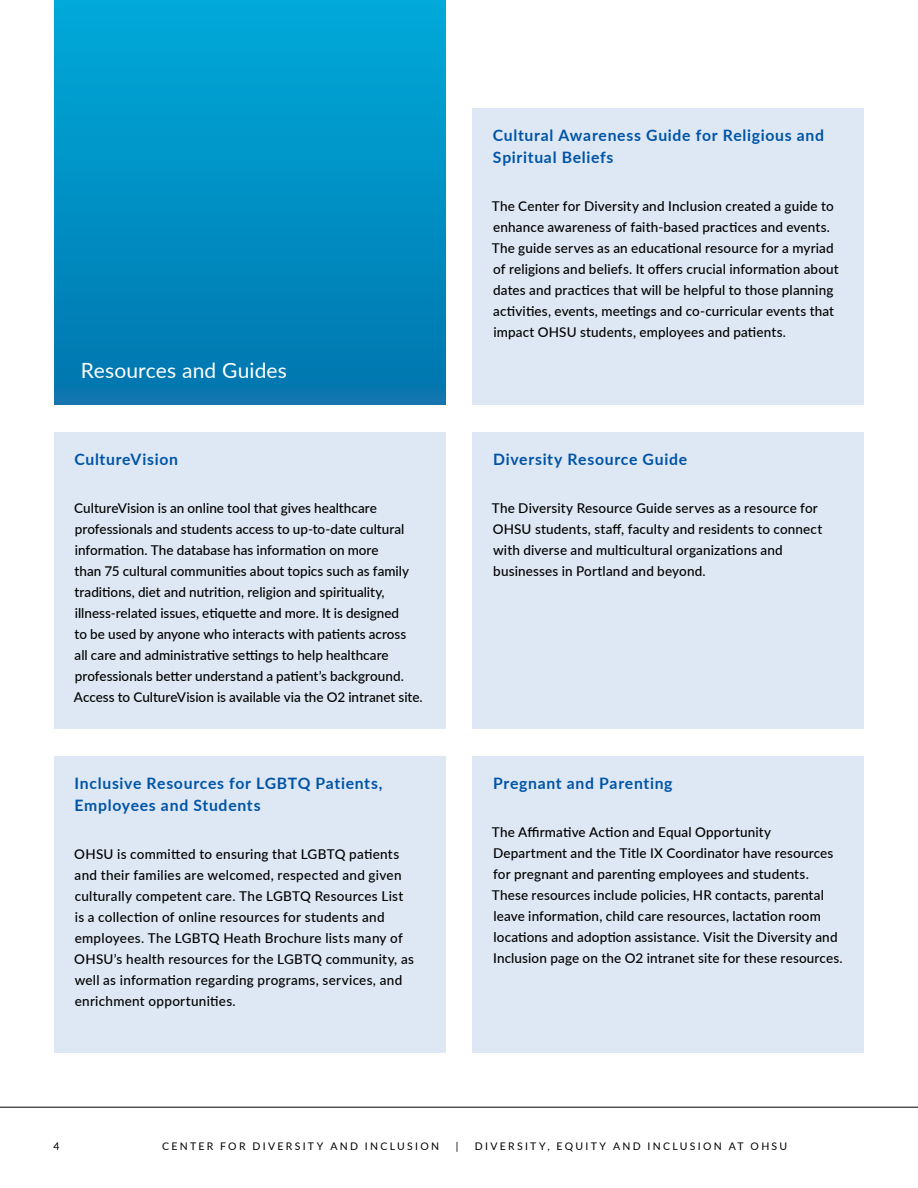
<style>
.page{position:relative;width:918px;height:1188px;background:#fff}
.page>*{position:absolute;margin:0;border:0;box-sizing:border-box;transform-origin:0 0}
.t1{font:21px "Lato";letter-spacing:.01em;color:#fff}
.Sub-head_1{font:700 15.75px/22.5px "Lato";letter-spacing:.045em;color:#0054a6}
.Sub-head_2{font:500 13.5px/21px "Lato";letter-spacing:.01em;color:#000}
.t2{font:10.5px "Lato";letter-spacing:.22em;color:#000}
</style>
<div class="page">
<hr style="left:0;top:1107px;width:918px;height:1px;background:#000">
<div style="left:54px;top:0;width:392px;height:405px;background:linear-gradient(to bottom,#00aada,#0375ae)"></div>
<div style="left:54px;top:432px;width:392px;height:297px;background:#dee8f4"></div>
<div style="left:54px;top:756px;width:392px;height:297px;background:#dee8f4"></div>
<div style="left:472px;top:108px;width:392px;height:297px;background:#dee8f4"></div>
<div style="left:472px;top:432px;width:392px;height:297px;background:#dee8f4"></div>
<div style="left:472px;top:756px;width:392px;height:297px;background:#dee8f4"></div>
<p class="t1" style="left:81px;top:355px;width:208px">Resources and Guides</p>
<p class="Sub-head_1" style="left:74px;top:447px;width:105px">CultureVision</p>
<p class="Sub-head_2" style="left:74px;top:497px;width:350px">CultureVision is an online tool that gives healthcare professionals and students access to up-to-date cultural information. The database has information on more<br>than 75 cultural communities about topics such as family traditions, diet and nutrition, religion and spirituality, illness-related issues, etiquette and more. It is designed<br>to be used by anyone who interacts with patients across<br>all care and administrative settings to help healthcare professionals better understand a patient’s background.<br>Access to CultureVision is available via the O2 intranet site.</p>
<p class="Sub-head_1" style="left:75px;top:771px;width:309px">Inclusive Resources for LGBTQ Patients,<br>Employees and Students</p>
<p class="Sub-head_2" style="left:74px;top:843px;width:341px">OHSU is committed to ensuring that LGBTQ patients and their families are welcomed, respected and given culturally competent care. The LGBTQ Resources List is a collection of online resources for students and employees. The LGBTQ Heath Brochure lists many of OHSU’s health resources for the LGBTQ community, as well as information regarding programs, services, and enrichment opportunities.</p>
<p class="Sub-head_1" style="left:493px;top:123px;width:333px">Cultural Awareness Guide for Religious and<br>Spiritual Beliefs</p>
<p class="Sub-head_2" style="left:492px;top:195px;width:348px">The Center for Diversity and Inclusion created a guide to enhance awareness of faith-based practices and events.<br>The guide serves as an educational resource for a myriad of religions and beliefs. It offers crucial information about dates and practices that will be helpful to those planning activities, events, meetings and co-curricular events that impact OHSU students, employees and patients.</p>
<p class="Sub-head_1" style="left:493px;top:447px;width:196px">Diversity Resource Guide</p>
<p class="Sub-head_2" style="left:492px;top:497px;width:332px">The Diversity Resource Guide serves as a resource for OHSU students, staff, faculty and residents to connect with diverse and multicultural organizations and businesses in Portland and beyond.</p>
<p class="Sub-head_1" style="left:493px;top:771px;width:181px">Pregnant and Parenting</p>
<p class="Sub-head_2" style="left:492px;top:821px;width:352px">The Affirmative Action and Equal Opportunity Department and the Title IX Coordinator have resources for pregnant and parenting employees and students.<br>These resources include policies, HR contacts, parental leave information, child care resources, lactation room locations and adoption assistance. Visit the Diversity and Inclusion page on the O2 intranet site for these resources.</p>
<p class="t2" style="left:54px;top:1139px;width:8px">4</p>
<p class="t2" style="left:162px;top:1139px;width:279px">CENTER FOR DIVERSITY AND INCLUSION</p>
<p class="t2" style="left:456px;top:1139px;width:4px">|</p>
<p class="t2" style="left:475px;top:1139px;width:314px">DIVERSITY, EQUITY AND INCLUSION AT OHSU</p>
</div>
